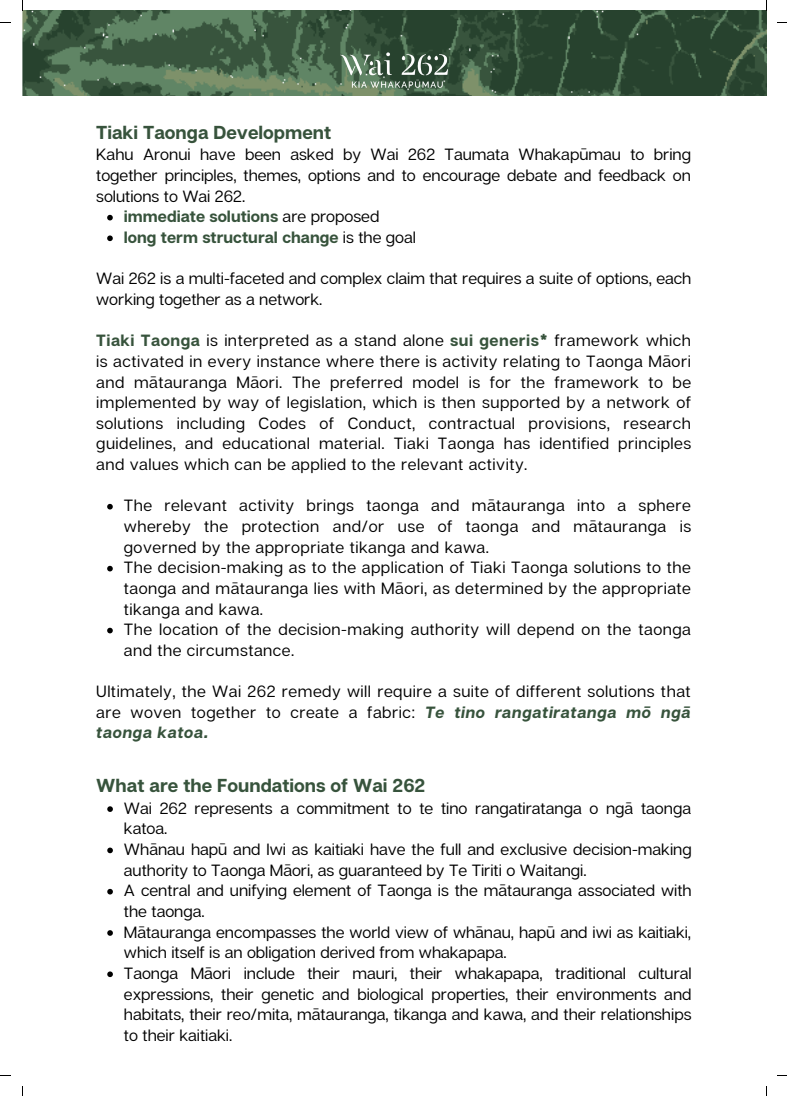
<style>
.page{position:relative;width:787px;height:1096px;background:#fff}
.page>*{position:absolute;margin:0;border:0;box-sizing:border-box;transform-origin:0 0}
.t1{font:700 18.75px "Articulat CF";color:#37533c}
.t2{font:16.25px/20.6px "Articulat CF";color:#000;text-align:justify}
.t3{font:16.25px/20.6px "Articulat CF";letter-spacing:.03em;color:#000}
.t4{font:700 16.25px "Articulat CF";color:#37533c}
.s1{font-weight:400;color:#000}
.s2{font-weight:700;color:#37533c}
.s3{font-weight:700;font-style:italic;color:#37533c}
</style>
<div class="page">
<img style="left:22px;top:10px;width:744px;height:86px">
<svg style="left:107px;top:215px;width:6px;height:5px"></svg>
<svg style="left:107px;top:235px;width:6px;height:6px"></svg>
<svg style="left:107px;top:504px;width:6px;height:5px"></svg>
<svg style="left:107px;top:565px;width:6px;height:6px"></svg>
<svg style="left:107px;top:627px;width:6px;height:6px"></svg>
<svg style="left:107px;top:806px;width:6px;height:5px"></svg>
<svg style="left:107px;top:847px;width:6px;height:6px"></svg>
<svg style="left:107px;top:888px;width:6px;height:6px"></svg>
<svg style="left:107px;top:930px;width:6px;height:5px"></svg>
<svg style="left:107px;top:971px;width:6px;height:6px"></svg>
<img style="left:331px;top:43px;width:126px;height:53px">
<p class="t1" style="left:96px;top:120px;width:237px">Tiaki Taonga Development</p>
<p class="t2" style="left:96px;top:144px;width:596px">Kahu Aronui have been asked by Wai 262 Taumata Whakapūmau to bring together principles, themes, options and to encourage debate and feedback on solutions to Wai 262.</p>
<p class="t4" style="left:124px;top:206px;width:257px">immediate solutions <span class="s1">are proposed</span></p>
<p class="t4" style="left:124px;top:227px;width:294px">long term structural change <span class="s1">is the goal</span></p>
<p class="t2" style="left:96px;top:268px;width:597px">Wai 262 is a multi-faceted and complex claim that requires a suite of options, each working together as a network.</p>
<p class="t2" style="left:96px;top:330px;width:596px"><span class="s2">Tiaki Taonga</span> is interpreted as a stand alone <span class="s2">sui generis*</span> framework which is activated in every instance where there is activity relating to Taonga Māori and mātauranga Māori. The preferred model is for the framework to be implemented by way of legislation, which is then supported by a network of solutions including Codes of Conduct, contractual provisions, research guidelines, and educational material. Tiaki Taonga has identified principles and values which can be applied to the relevant activity.</p>
<p class="t2" style="left:124px;top:495px;width:569px">The relevant activity brings taonga and mātauranga into a sphere whereby the protection and/or use of taonga and mātauranga is governed by the appropriate tikanga and kawa.</p>
<p class="t2" style="left:124px;top:556px;width:569px">The decision-making as to the application of Tiaki Taonga solutions to the taonga and mātauranga lies with Māori, as determined by the appropriate tikanga and kawa.</p>
<p class="t3" style="left:124px;top:618px;width:569px">The location of the decision-making authority will depend on the taonga and the circumstance.</p>
<p class="t2" style="left:96px;top:680px;width:596px">Ultimately, the Wai 262 remedy will require a suite of different solutions that are woven together to create a fabric: <span class="s3">Te tino rangatiratanga mō ngā taonga katoa.</span></p>
<p class="t1" style="left:96px;top:773px;width:330px">What are the Foundations of Wai 262</p>
<p class="t2" style="left:124px;top:797px;width:569px">Wai 262 represents a commitment to te tino rangatiratanga o ngā taonga katoa.</p>
<p class="t2" style="left:124px;top:838px;width:569px">Whānau hapū and Iwi as kaitiaki have the full and exclusive decision-making authority to Taonga Māori, as guaranteed by Te Tiriti o Waitangi.</p>
<p class="t2" style="left:124px;top:879px;width:569px">A central and unifying element of Taonga is the mātauranga associated with the taonga.</p>
<p class="t2" style="left:124px;top:921px;width:569px">Mātauranga encompasses the world view of whānau, hapū and iwi as kaitiaki, which itself is an obligation derived from whakapapa.</p>
<p class="t2" style="left:124px;top:962px;width:569px">Taonga Māori include their mauri, their whakapapa, traditional cultural expressions, their genetic and biological properties, their environments and habitats, their reo/mita, mātauranga, tikanga and kawa, and their relationships to their kaitiaki.</p>
</div>
